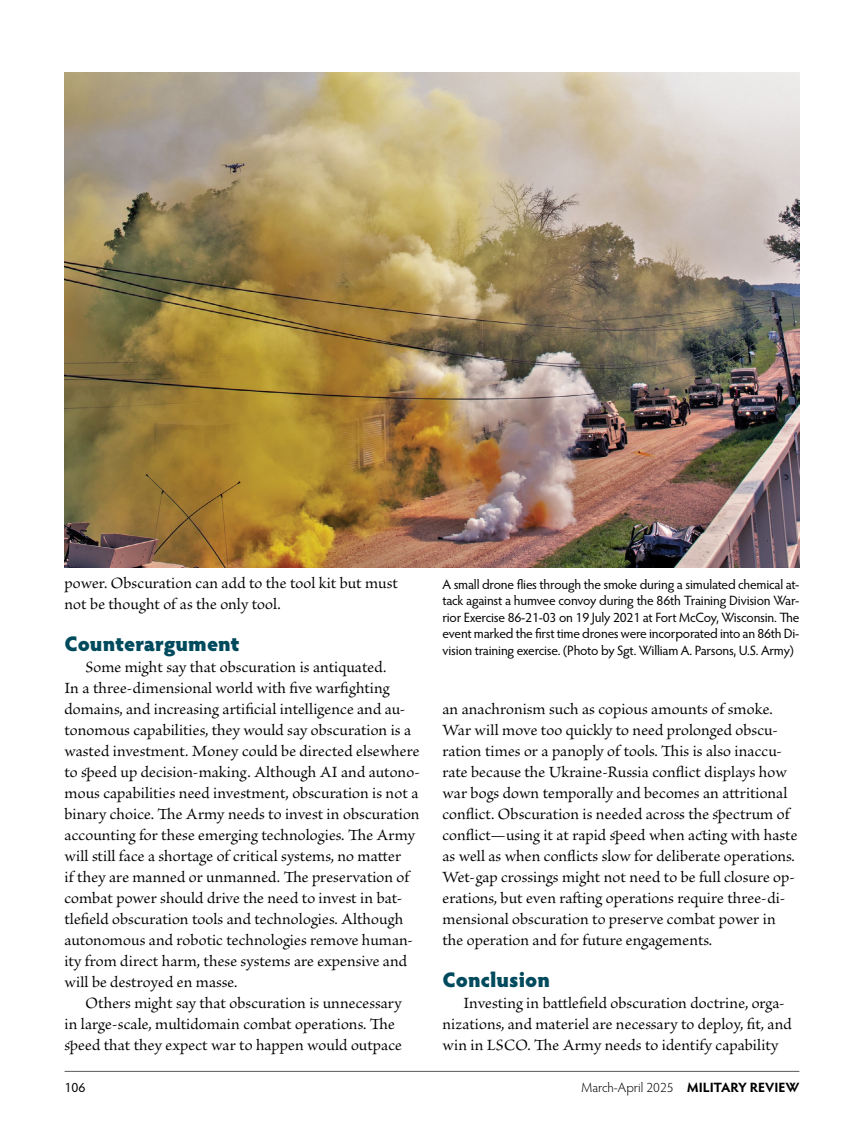
<style>
.page{position:relative;width:864px;height:1134px;background:#fff}
.page>*{position:absolute;margin:0;border:0;box-sizing:border-box;transform-origin:0 0}
.subhead__H3{font:900 21px "Hypatia Sans Pro";color:#004a5d}
.body{font:16.5px/21px "Brioso Pro";letter-spacing:.005em;color:#000}
.cutline{font:13.5px/16.5px "Hypatia Sans Pro";letter-spacing:-.02em;color:#000;text-align:justify}
.t1{font:300 13.5px "Hypatia Sans Pro";color:#000}
.s1{font-weight:700}
</style>
<div class="page">
<hr style="left:65px;top:1071px;width:734px;height:1px;background:#58595b">
<img style="left:64px;top:73px;width:736px;height:495px">
<p class="body" style="left:64px;top:573px;width:335px">power. Obscuration can add to the tool kit but must not be thought of as the only tool.</p>
<h2 class="subhead__H3" style="left:64px;top:628px;width:177px">Counterargument</h2>
<p class="body" style="left:64px;top:657px;width:357px;text-indent:21px">Some might say that obscuration is antiquated.<br>In a three-dimensional world with five warfighting domains, and increasing artificial intelligence and au&shy;tonomous capabilities, they would say obscuration is a wasted investment. Money could be directed elsewhere to speed up decision-making. Although AI and autono&shy;mous capabilities need investment, obscuration is not a binary choice. The Army needs to invest in obscuration accounting for these emerging technologies. The Army will still face a shortage of critical systems, no matter<br>if they are manned or unmanned. The preservation of combat power should drive the need to invest in bat&shy;tlefield obscuration tools and technologies. Although autonomous and robotic technologies remove human&shy;ity from direct harm, these systems are expensive and will be destroyed en masse.</p>
<p class="body" style="left:64px;top:993px;width:339px;text-indent:21px">Others might say that obscuration is unnecessary in large-scale, multidomain combat operations. The speed that they expect war to happen would outpace</p>
<p class="cutline" style="left:442px;top:576px;width:358px">A small drone flies through the smoke during a simulated chemical at&shy;tack against a humvee convoy during the 86th Training Division War&shy;rior Exercise 86-21-03 on 19 July 2021 at Fort McCoy, Wisconsin. The event marked the first time drones were incorporated into an 86th Di&shy;vision training exercise. (Photo by Sgt. William A. Parsons, U.S. Army)</p>
<p class="body" style="left:442px;top:699px;width:356px">an anachronism such as copious amounts of smoke.<br>War will move too quickly to need prolonged obscu&shy;ration times or a panoply of tools. This is also inaccu&shy;rate because the Ukraine-Russia conflict displays how war bogs down temporally and becomes an attritional conflict. Obscuration is needed across the spectrum of conflict—using it at rapid speed when acting with haste as well as when conflicts slow for deliberate operations.<br>Wet-gap crossings might not need to be full closure op&shy;erations, but even rafting operations require three-di&shy;mensional obscuration to preserve combat power in the operation and for future engagements.</p>
<h2 class="subhead__H3" style="left:442px;top:964px;width:109px">Conclusion</h2>
<p class="body" style="left:442px;top:993px;width:351px;text-indent:21px">Investing in battlefield obscuration doctrine, orga&shy;nizations, and materiel are necessary to deploy, fit, and win in LSCO. The Army needs to identify capability</p>
<p class="cutline" style="left:64px;top:1079px;width:22px">106</p>
<p class="t1" style="left:581px;top:1079px;width:220px">March-April 2025 <span class="s1">MILITARY REVIEW</span></p>
</div>
